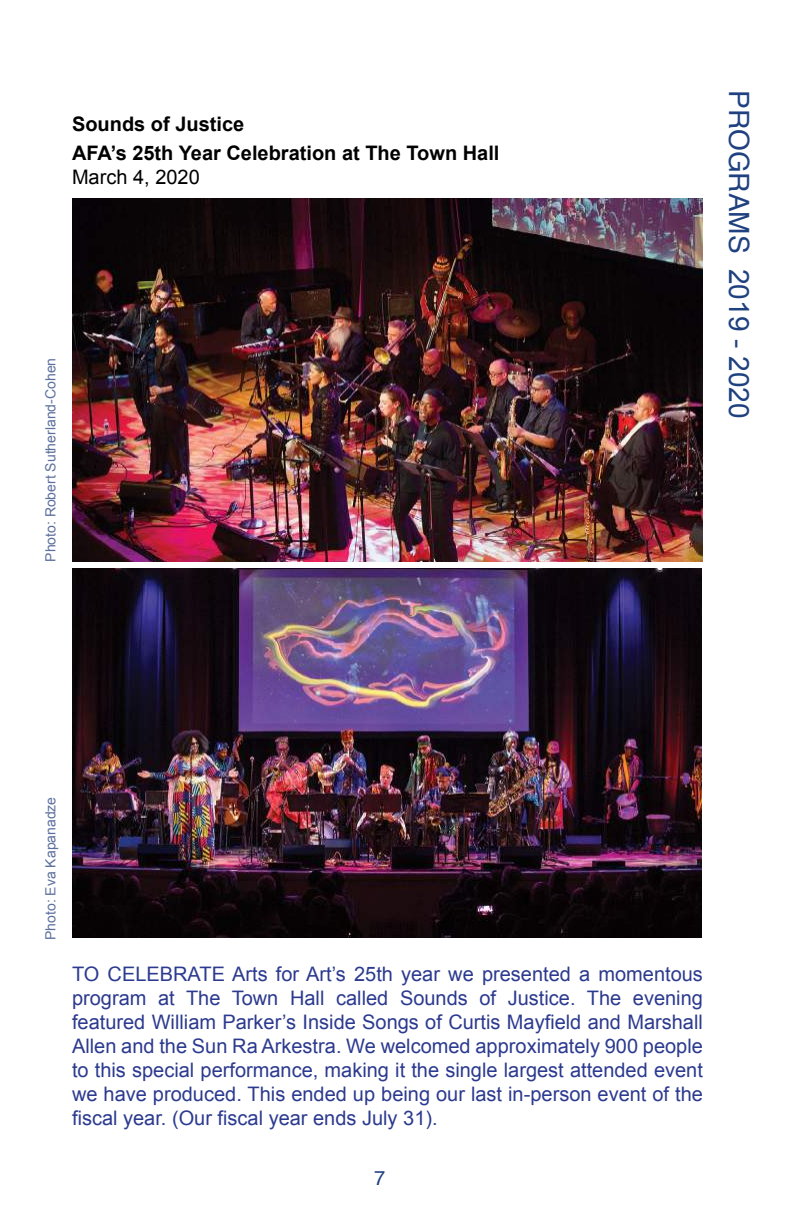
<style>
.page{position:relative;width:792px;height:1224px;background:#fff}
.page>*{position:absolute;margin:0;border:0;box-sizing:border-box;transform-origin:0 0}
.t1{font:28px "Arial";color:#1f417f}
.t2{font:20px/24px "Arial";color:#2c3a8f;text-align:justify}
.t3{font:700 20px/28.8px "Arial";color:#000}
.t4{font:20px "Arial";color:#000}
.t5{font:20px "Helvetica";color:#1f417f}
.t6{font:14px "Arial";color:#5c709d}
.s1{font-family:"Helvetica"}
</style>
<div class="page">
<img style="left:72px;top:568px;width:630px;height:370px">
<img style="left:72px;top:198px;width:631px;height:364px">
<p class="t3" style="left:72px;top:110px;width:429px">Sounds of Justice<br>AFA’s 25th Year Celebration at The Town Hall</p>
<p class="t4" style="left:72px;top:164px;width:129px">March 4, 2020</p>
<p class="t6" style="left:41px;top:562px;width:205px;rotate:-90deg">Photo: Robert Sutherland-Cohen</p>
<h1 class="t1" style="left:757px;top:90px;width:330px;rotate:90deg"><span class="s1">PROGRAMS</span> 2019 - 2020</h1>
<p class="t6" style="left:41px;top:940px;width:145px;rotate:-90deg">Photo: Eva Kapanadze</p>
<p class="t2" style="left:72px;top:962px;width:633px">TO CELEBRATE Arts for Art’s 25th year we presented a momentous program at The Town Hall called Sounds of Justice. The evening featured William Parker’s Inside Songs of Curtis Mayfield and Marshall Allen and the Sun Ra Arkestra. We welcomed approximately 900 people to this special performance, making it the single largest attended event we have produced. This ended up being our last in-person event of the fiscal year. (Our fiscal year ends July 31).</p>
<p class="t5" style="left:374px;top:1163px;width:13px">7</p>
</div>
